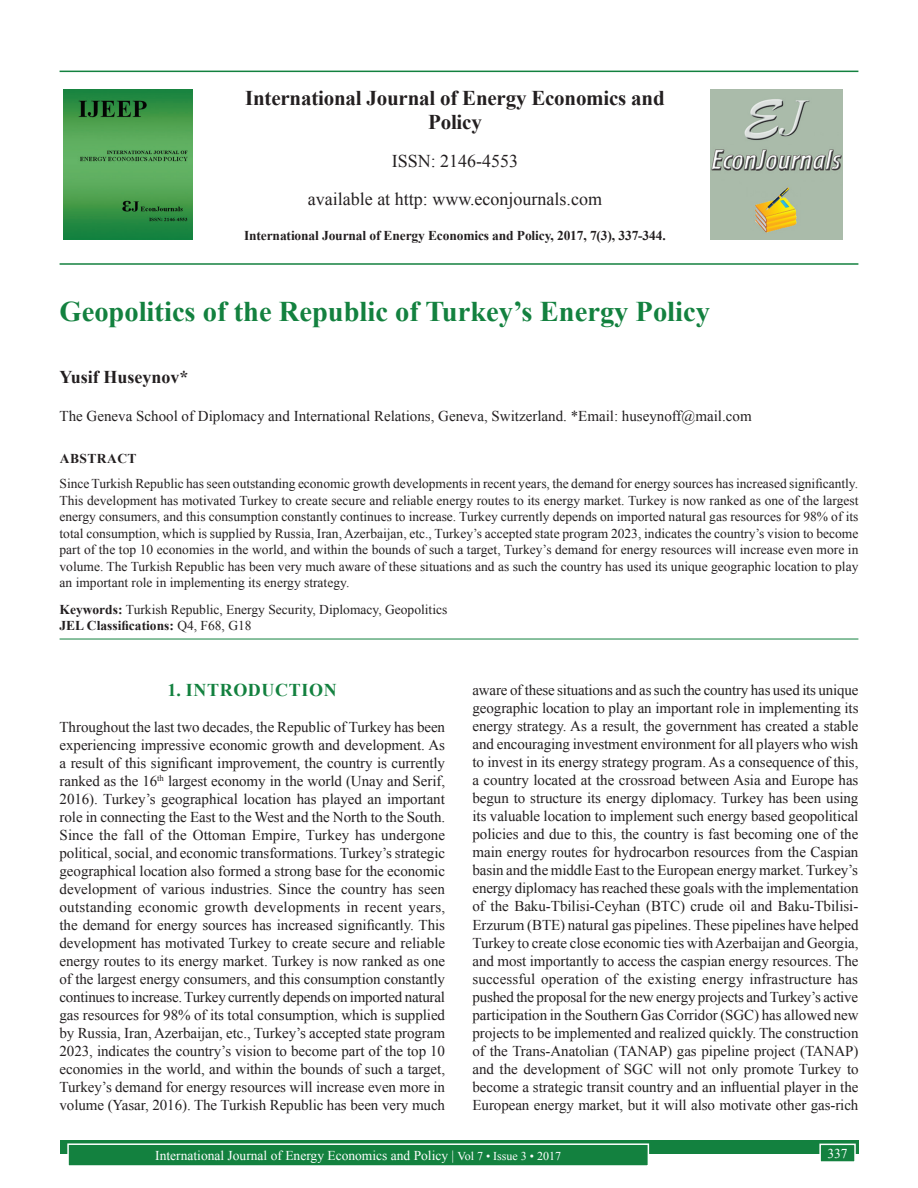
<style>
.page{position:relative;width:918px;height:1188px;background:#fff}
.page>*{position:absolute;margin:0;border:0;box-sizing:border-box;transform-origin:0 0}
.AT{font:700 28.5px "Times New Roman";color:#13813f}
.Issue_details{font:700 21px/24px "Times New Roman";letter-spacing:-.01em;color:#231f20;text-align:center}
.Issue_details-2{font:18px "Times New Roman";color:#231f20}
.AU{font:700 18px "Times New Roman";color:#231f20}
.t1{font:700 18px "Times New Roman";letter-spacing:.035em;color:#13813f}
.TX{font:15px/18.1px "Times New Roman";letter-spacing:-.005em;color:#231f20;text-align:justify}
.AFF{font:15px "Times New Roman";color:#231f20}
.ABS{font:13.5px/16.5px "Times New Roman";color:#231f20;text-align:justify}
.KWD{font:13.5px/16.2px "Times New Roman";color:#231f20}
.Folio{font:13.5px "Times New Roman";color:#fff}
.Issue_details-3{font:700 13.5px "Times New Roman";letter-spacing:-.01em;color:#231f20}
.ABSH{font:700 13.5px "Times New Roman";letter-spacing:.035em;color:#231f20}
.s1{font-weight:700}
.s2{font-size:12px}
</style>
<div class="page">
<div style="left:60px;top:1140px;width:798px;height:13px;background:#13813f"></div>
<div style="left:68px;top:1144px;width:580px;height:22px;background:#13813f"></div>
<div style="left:67px;top:1143px;width:582px;height:24px;border:2px solid #fff"></div>
<div style="left:820px;top:1144px;width:35px;height:18px;background:#13813f"></div>
<div style="left:819px;top:1144px;width:37px;height:19px;border:2px solid #fff"></div>
<hr style="left:60px;top:71px;width:798px;height:1px;background:#13813f">
<hr style="left:60px;top:263px;width:798px;height:2px;background:#13813f">
<img style="left:64px;top:89px;width:129px;height:151px">
<img style="left:711px;top:89px;width:132px;height:150px">
<hr style="left:60px;top:639px;width:798px;height:1px;background:#13813f">
<p class="Issue_details" style="left:245px;top:85px;width:421px">International Journal of Energy Economics and<br>Policy</p>
<p class="Issue_details-2" style="left:392px;top:148px;width:128px">ISSN: 2146-4553</p>
<p class="Issue_details-2" style="left:308px;top:186px;width:296px">available at http: www.econjournals.com</p>
<p class="Issue_details-3" style="left:244px;top:226px;width:423px">International Journal of Energy Economics and Policy, 2017, 7(3), 337-344.</p>
<p class="AT" style="left:60px;top:291px;width:652px">Geopolitics of the Republic of Turkey’s Energy Policy</p>
<p class="AU" style="left:60px;top:364px;width:130px">Yusif Huseynov*</p>
<p class="AFF" style="left:60px;top:406px;width:694px">The Geneva School of Diplomacy and International Relations, Geneva, Switzerland. *Email: huseynoff@mail.com</p>
<p class="ABSH" style="left:60px;top:449px;width:78px">ABSTRACT</p>
<p class="ABS" style="left:60px;top:475px;width:800px">Since Turkish Republic has seen outstanding economic growth developments in recent years, the demand for energy sources has increased significantly.<br>This development has motivated Turkey to create secure and reliable energy routes to its energy market. Turkey is now ranked as one of the largest energy consumers, and this consumption constantly continues to increase. Turkey currently depends on imported natural gas resources for 98% of its total consumption, which is supplied by Russia, Iran, Azerbaijan, etc., Turkey’s accepted state program 2023, indicates the country’s vision to become part of the top 10 economies in the world, and within the bounds of such a target, Turkey’s demand for energy resources will increase even more in volume. The Turkish Republic has been very much aware of these situations and as such the country has used its unique geographic location to play an important role in implementing its energy strategy.</p>
<p class="KWD" style="left:60px;top:601px;width:389px"><span class="s1">Keywords:</span> Turkish Republic, Energy Security, Diplomacy, Geopolitics<br><span class="s1">JEL Classifications:</span> Q4, F68, G18</p>
<h1 class="t1" style="left:168px;top:677px;width:171px">1. INTRODUCTION</h1>
<p class="TX" style="left:60px;top:718px;width:387px">Throughout the last two decades, the Republic of Turkey has been experiencing impressive economic growth and development. As a result of this significant improvement, the country is currently ranked as the 16<sup>th</sup> largest economy in the world (Unay and Serif, 2016). Turkey’s geographical location has played an important role in connecting the East to the West and the North to the South.<br>Since the fall of the Ottoman Empire, Turkey has undergone political, social, and economic transformations. Turkey’s strategic geographical location also formed a strong base for the economic development of various industries. Since the country has seen outstanding economic growth developments in recent years, the demand for energy sources has increased significantly. This development has motivated Turkey to create secure and reliable energy routes to its energy market. Turkey is now ranked as one of the largest energy consumers, and this consumption constantly continues to increase. Turkey currently depends on imported natural gas resources for 98% of its total consumption, which is supplied by Russia, Iran, Azerbaijan, etc., Turkey’s accepted state program 2023, indicates the country’s vision to become part of the top 10 economies in the world, and within the bounds of such a target, Turkey’s demand for energy resources will increase even more in volume (Yasar, 2016). The Turkish Republic has been very much</p>
<p class="TX" style="left:472px;top:680px;width:388px">aware of these situations and as such the country has used its unique geographic location to play an important role in implementing its energy strategy. As a result, the government has created a stable and encouraging investment environment for all players who wish to invest in its energy strategy program. As a consequence of this, a country located at the crossroad between Asia and Europe has begun to structure its energy diplomacy. Turkey has been using its valuable location to implement such energy based geopolitical policies and due to this, the country is fast becoming one of the main energy routes for hydrocarbon resources from the Caspian basin and the middle East to the European energy market. Turkey’s energy diplomacy has reached these goals with the implementation of the Baku-Tbilisi-Ceyhan (BTC) crude oil and Baku-Tbilisi-Erzurum (BTE) natural gas pipelines. These pipelines have helped Turkey to create close economic ties with Azerbaijan and Georgia, and most importantly to access the caspian energy resources. The successful operation of the existing energy infrastructure has pushed the proposal for the new energy projects and Turkey’s active participation in the Southern Gas Corridor (SGC) has allowed new projects to be implemented and realized quickly. The construction of the Trans-Anatolian (TANAP) gas pipeline project (TANAP) and the development of SGC will not only promote Turkey to become a strategic transit country and an influential player in the European energy market, but it will also motivate other gas-rich</p>
<p class="Folio" style="left:155px;top:1146px;width:407px">International Journal of Energy Economics and Policy | <span class="s2">Vol 7 • Issue 3 • 2017</span></p>
<p class="Folio" style="left:827px;top:1144px;width:22px">337</p>
</div>
